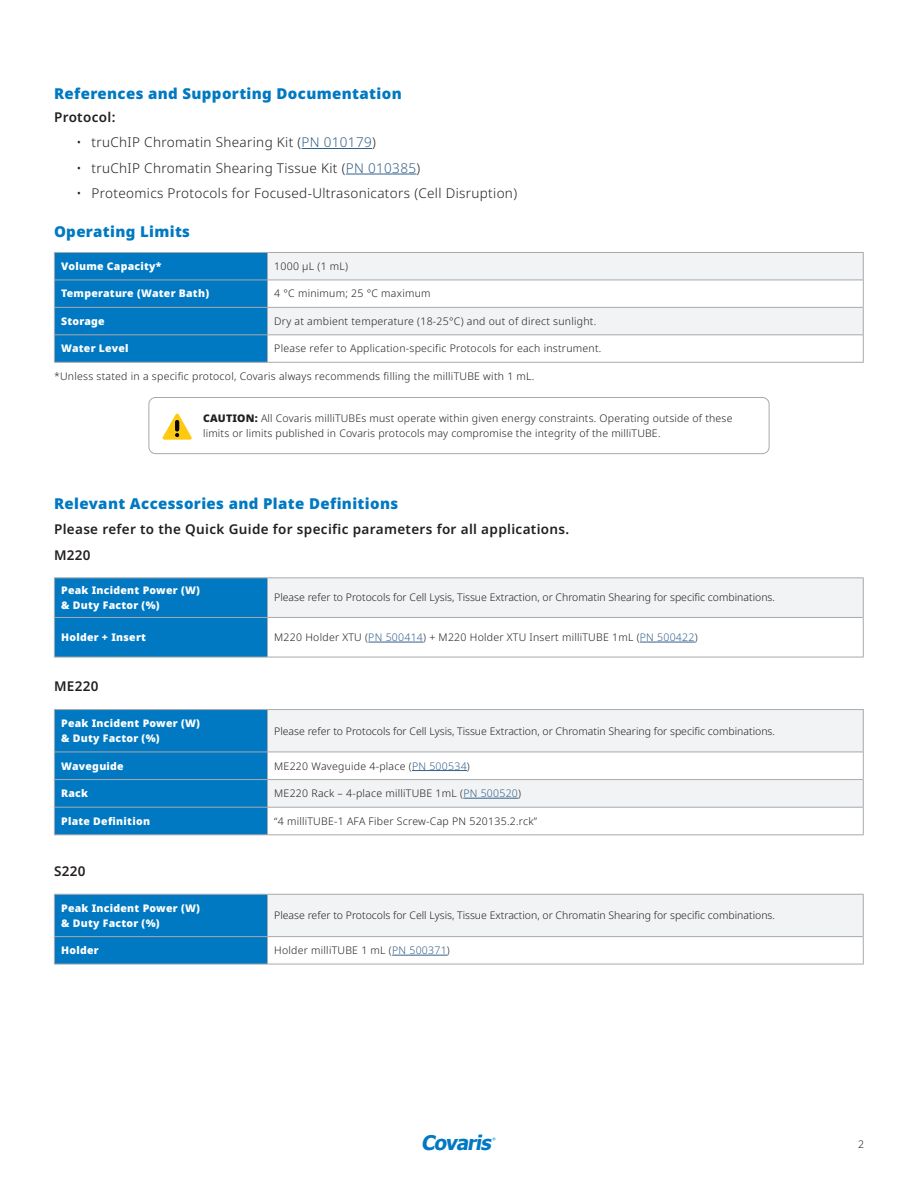
<style>
.page{position:relative;width:918px;height:1188px;background:#fff}
.page>*{position:absolute;margin:0;border:0;box-sizing:border-box;transform-origin:0 0}
.t1{font:italic 700 20.1px "Tahoma";color:#0079c2}
.text_body{font:900 15px "Noto Sans";letter-spacing:.025em;color:#0079c2}
.text_body-2{font:300 13.5px "Noto Sans";letter-spacing:.025em;color:#231f20}
.text_body-3{font:600 13.5px "Noto Sans";letter-spacing:.025em;color:#231f20}
.text_body-4{font:300 10.5px/15px "Noto Sans";letter-spacing:.02em;color:#231f20}
.text_body-5{font:300 10.5px "Noto Sans";color:#231f20}
.text_body-6{font:900 10.5px/15px "Noto Sans";letter-spacing:.025em;color:#fff}
.s1{color:#32608b}
.s2{font-weight:900}
</style>
<div class="page">
<hr style="left:302px;top:148px;width:70px;height:1px;background:#32608b">
<hr style="left:346px;top:174px;width:70px;height:1px;background:#32608b">
<div style="left:55px;top:579px;width:212px;height:78px;background:#0079c2"></div>
<div style="left:267px;top:578px;width:596px;height:39px;background:#f2f3f4"></div>
<hr style="left:54px;top:578px;width:213px;height:1px;background:#a8a9ad">
<hr style="left:267px;top:578px;width:597px;height:1px;background:#a8a9ad">
<hr style="left:267px;top:578px;width:1px;height:39px;background:#a8a9ad">
<hr style="left:55px;top:617px;width:212px;height:1px;background:#a8a9ad">
<hr style="left:267px;top:617px;width:596px;height:1px;background:#a8a9ad">
<hr style="left:267px;top:618px;width:1px;height:39px;background:#a8a9ad">
<hr style="left:54px;top:657px;width:213px;height:1px;background:#a8a9ad">
<hr style="left:267px;top:657px;width:597px;height:1px;background:#a8a9ad">
<hr style="left:54px;top:578px;width:1px;height:39px;background:#a8a9ad">
<hr style="left:863px;top:578px;width:1px;height:39px;background:#a8a9ad">
<hr style="left:54px;top:617px;width:1px;height:40px;background:#a8a9ad">
<hr style="left:863px;top:617px;width:1px;height:40px;background:#a8a9ad">
<hr style="left:368px;top:642px;width:55px;height:1px;background:#32608b">
<hr style="left:640px;top:642px;width:55px;height:1px;background:#32608b">
<svg style="left:268px;top:710px;width:595px;height:97px;fill:#f2f3f4"></svg>
<hr style="left:54px;top:709px;width:213px;height:1px;background:#a8a9ad">
<hr style="left:267px;top:709px;width:597px;height:1px;background:#a8a9ad">
<hr style="left:267px;top:752px;width:596px;height:1px;background:#a8a9ad">
<hr style="left:267px;top:779px;width:596px;height:1px;background:#a8a9ad">
<hr style="left:267px;top:807px;width:596px;height:1px;background:#a8a9ad">
<hr style="left:54px;top:835px;width:213px;height:1px;background:#a8a9ad">
<hr style="left:267px;top:835px;width:597px;height:1px;background:#a8a9ad">
<hr style="left:863px;top:710px;width:1px;height:42px;background:#a8a9ad">
<svg style="left:54px;top:710px;width:214px;height:125px;background:#067ac1"></svg>
<svg style="left:863px;top:752px;width:1px;height:83px"></svg>
<hr style="left:412px;top:770px;width:55px;height:1px;background:#32608b">
<hr style="left:463px;top:798px;width:55px;height:1px;background:#32608b">
<div style="left:267px;top:894px;width:596px;height:43px;background:#f2f3f4"></div>
<hr style="left:267px;top:894px;width:597px;height:1px;background:#a8a9ad">
<hr style="left:267px;top:936px;width:596px;height:1px;background:#a8a9ad">
<hr style="left:54px;top:964px;width:213px;height:1px;background:#a8a9ad">
<hr style="left:267px;top:964px;width:597px;height:1px;background:#a8a9ad">
<hr style="left:863px;top:894px;width:1px;height:43px;background:#a8a9ad">
<div style="left:54px;top:894px;width:214px;height:70px;background:#0079c2"></div>
<svg style="left:863px;top:937px;width:1px;height:27px"></svg>
<hr style="left:392px;top:955px;width:55px;height:1px;background:#32608b">
<svg style="left:268px;top:253px;width:595px;height:82px;fill:#f2f3f4"></svg>
<hr style="left:267px;top:252px;width:597px;height:1px;background:#a8a9ad">
<hr style="left:267px;top:280px;width:596px;height:1px;background:#a8a9ad">
<hr style="left:267px;top:307px;width:596px;height:1px;background:#a8a9ad">
<hr style="left:267px;top:335px;width:596px;height:1px;background:#a8a9ad">
<hr style="left:54px;top:362px;width:213px;height:1px;background:#a8a9ad">
<hr style="left:267px;top:362px;width:597px;height:1px;background:#a8a9ad">
<svg style="left:54px;top:252px;width:214px;height:110px;background:#077bc0"></svg>
<svg style="left:863px;top:253px;width:1px;height:109px"></svg>
<svg style="left:163px;top:414px;width:29px;height:26px"></svg>
<div style="left:149px;top:397px;width:620px;height:57px;border:1px solid #a8a9ad;border-radius:7px"></div>
<p class="text_body" style="left:54px;top:82px;width:349px">References and Supporting Documentation</p>
<p class="text_body-3" style="left:54px;top:107px;width:63px">Protocol:</p>
<p class="text_body-2" style="left:77px;top:133px;width:301px">• truChIP Chromatin Shearing Kit (<span class="s1">PN 010179</span>)</p>
<p class="text_body-2" style="left:77px;top:158px;width:345px">• truChIP Chromatin Shearing Tissue Kit (<span class="s1">PN 010385</span>)</p>
<p class="text_body-2" style="left:77px;top:184px;width:442px">• Proteomics Protocols for Focused-Ultrasonicators (Cell Disruption)</p>
<p class="text_body" style="left:54px;top:220px;width:138px">Operating Limits</p>
<p class="text_body-6" style="left:61px;top:259px;width:102px">Volume Capacity*</p>
<p class="text_body-4" style="left:274px;top:259px;width:75px">1000 µL (1 mL)</p>
<p class="text_body-6" style="left:61px;top:286px;width:150px">Temperature (Water Bath)</p>
<p class="text_body-4" style="left:274px;top:286px;width:158px">4 °C minimum; 25 °C maximum</p>
<p class="text_body-6" style="left:61px;top:314px;width:45px">Storage</p>
<p class="text_body-4" style="left:274px;top:314px;width:324px">Dry at ambient temperature (18-25°C) and out of direct sunlight.</p>
<p class="text_body-6" style="left:61px;top:341px;width:69px">Water Level</p>
<p class="text_body-4" style="left:274px;top:341px;width:329px">Please refer to Application-specific Protocols for each instrument.</p>
<p class="text_body-4" style="left:54px;top:369px;width:482px">*Unless stated in a specific protocol, Covaris always recommends filling the milliTUBE with 1 mL.</p>
<p class="text_body-4" style="left:203px;top:411px;width:531px"><span class="s2">CAUTION:</span> All Covaris milliTUBEs must operate within given energy constraints. Operating outside of these limits or limits published in Covaris protocols may compromise the integrity of the milliTUBE.</p>
<p class="text_body" style="left:54px;top:492px;width:346px">Relevant Accessories and Plate Definitions</p>
<p class="text_body-3" style="left:54px;top:520px;width:517px">Please refer to the Quick Guide for specific parameters for all applications.</p>
<p class="text_body-3" style="left:54px;top:545px;width:38px">M220</p>
<p class="text_body-6" style="left:61px;top:583px;width:140px">Peak Incident Power (W) &amp; Duty Factor (%)</p>
<p class="text_body-5" style="left:274px;top:590px;width:502px">Please refer to Protocols for Cell Lysis, Tissue Extraction, or Chromatin Shearing for specific combinations.</p>
<p class="text_body-6" style="left:61px;top:630px;width:86px">Holder + Insert</p>
<p class="text_body-4" style="left:274px;top:630px;width:425px">M220 Holder XTU (<span class="s1">PN 500414</span>) + M220 Holder XTU Insert milliTUBE 1mL (<span class="s1">PN 500422</span>)</p>
<p class="text_body-3" style="left:54px;top:677px;width:46px">ME220</p>
<p class="text_body-6" style="left:61px;top:716px;width:140px">Peak Incident Power (W) &amp; Duty Factor (%)</p>
<p class="text_body-5" style="left:274px;top:723px;width:502px">Please refer to Protocols for Cell Lysis, Tissue Extraction, or Chromatin Shearing for specific combinations.</p>
<p class="text_body-6" style="left:61px;top:758px;width:64px">Waveguide</p>
<p class="text_body-4" style="left:274px;top:758px;width:197px">ME220 Waveguide 4-place (<span class="s1">PN 500534</span>)</p>
<p class="text_body-6" style="left:61px;top:786px;width:29px">Rack</p>
<p class="text_body-4" style="left:274px;top:786px;width:248px">ME220 Rack – 4-place milliTUBE 1mL (<span class="s1">PN 500520</span>)</p>
<p class="text_body-6" style="left:61px;top:813px;width:90px">Plate Definition</p>
<p class="text_body-4" style="left:274px;top:814px;width:264px">“4 milliTUBE-1 AFA Fiber Screw-Cap PN 520135.2.rck”</p>
<p class="text_body-3" style="left:54px;top:862px;width:33px">S220</p>
<p class="text_body-6" style="left:61px;top:900px;width:140px">Peak Incident Power (W) &amp; Duty Factor (%)</p>
<p class="text_body-5" style="left:274px;top:908px;width:502px">Please refer to Protocols for Cell Lysis, Tissue Extraction, or Chromatin Shearing for specific combinations.</p>
<p class="text_body-6" style="left:61px;top:943px;width:39px">Holder</p>
<p class="text_body-4" style="left:274px;top:943px;width:177px">Holder milliTUBE 1 mL (<span class="s1">PN 500371</span>)</p>
<h1 class="t1" style="left:421px;top:1129px;width:76px">Covaris</h1>
<p class="text_body-4" style="left:858px;top:1137px;width:7px">2</p>
</div>
